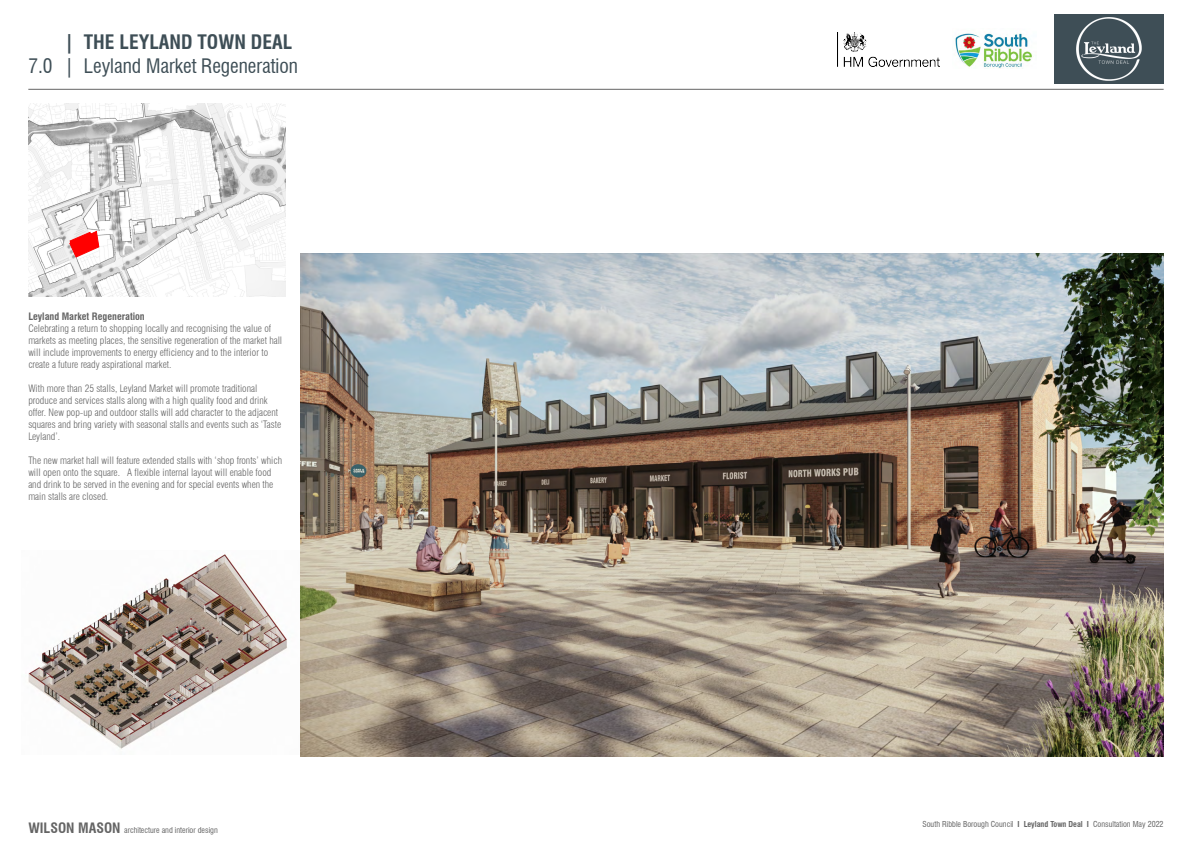
<style>
.page{position:relative;width:1192px;height:842px;background:#fff}
.page>*{position:absolute;margin:0;border:0;box-sizing:border-box;transform-origin:0 0}
.t1{font:condensed 19.5px "Swiss 721 BT";color:#3e4e56}
.t2{font:700 condensed 19.5px "Swiss 721 BT";color:#3e4e56}
.t3{font:300 condensed 10px/11.9px "Swiss 721 BT";color:#646464}
.t4{font:700 condensed 10px "Swiss 721 BT";color:#646464}
.t5{font:condensed 8px "Swiss 721 BT";color:#646464}
.s1{font-weight:700;font-size:14px}
.s2{font-weight:700}
</style>
<div class="page">
<hr style="left:28px;top:89px;width:1136px;height:1px;background:#646464">
<img style="left:954px;top:33px;width:78px;height:35px">
<div style="left:1054px;top:14px;width:110px;height:70px;background:#3e4e56"></div>
<img style="left:1077px;top:17px;width:64px;height:64px">
<img style="left:837px;top:33px;width:102px;height:34px">
<img style="left:28px;top:103px;width:257px;height:193px">
<svg style="left:69px;top:231px;width:30px;height:27px"></svg>
<img style="left:28px;top:551px;width:273px;height:203px">
<img style="left:301px;top:254px;width:863px;height:503px">
<img style="left:221px;top:173px;width:1px;height:23px">
<svg style="left:222px;top:167px;width:17px;height:31px"></svg>
<h1 class="t2" style="left:64px;top:34px;width:229px">| THE LEYLAND TOWN DEAL</h1>
<h1 class="t1" style="left:28px;top:58px;width:271px">7.0 | Leyland Market Regeneration</h1>
<p class="t4" style="left:28px;top:313px;width:118px">Leyland Market Regeneration</p>
<p class="t3" style="left:28px;top:324px;width:255px">Celebrating a return to shopping locally and recognising the value of markets as meeting places, the sensitive regeneration of the market hall will include improvements to energy efficiency and to the interior to create a future ready aspirational market.</p>
<p class="t3" style="left:28px;top:384px;width:254px">With more than 25 stalls, Leyland Market will promote traditional produce and services stalls along with a high quality food and drink offer. New pop-up and outdoor stalls will add character to the adjacent squares and bring variety with seasonal stalls and events such as ‘Taste Leyland’.</p>
<p class="t3" style="left:28px;top:456px;width:255px">The new market hall will feature extended stalls with ‘shop fronts’ which will open onto the square. A flexible internal layout will enable food and drink to be served in the evening and for special events when the main stalls are closed.</p>
<p class="t5" style="left:28px;top:827px;width:191px"><span class="s1">WILSON MASON</span> architecture and interior design</p>
<p class="t5" style="left:922px;top:821px;width:243px">South Ribble Borough Council <span class="s2">I Leyland Town Deal I</span> Consultation May 2022</p>
</div>
